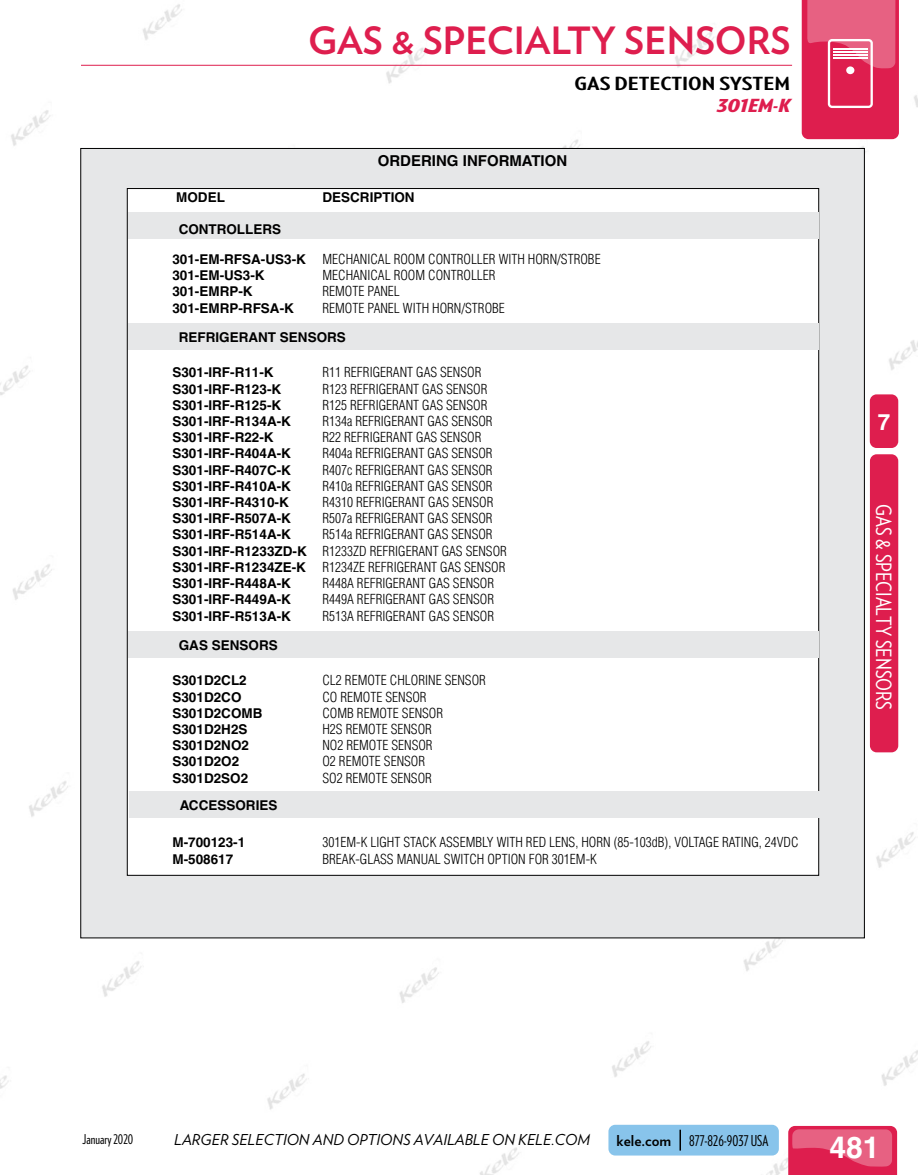
<style>
.page{position:relative;width:918px;height:1175px;background:#fff}
.page>*{position:absolute;margin:0;border:0;box-sizing:border-box;transform-origin:0 0}
.t1{font:700 37.5px "Verlag";color:#de1e4e}
.t2{font:700 30px "Helvetica";color:#fff}
.t3{font:700 22.5px "Helvetica";color:#fff}
.t4{font:21px "Verlag Condensed";color:#fff}
.t5{font:700 18px "Verlag Compressed";color:#000;scale:1.63 1}
.t6{font:italic 900 18px "Verlag Compressed";color:#de1e4e;scale:1.47 1}
.t7{font:italic 15px "Verlag";color:#000}
.t8{font:15px "Verlag Compressed";color:#000}
.t9{font:700 15px "Helvetica";color:#000}
.t10{font:300 condensed 13.5px/16.2px "Helvetica";color:#000}
.t11{font:700 13.5px "Helvetica";color:#000}
.t12{font:13.5px "Verlag Compressed";color:#000}
.s1{font-weight:700;font-stretch:normal}
.s2{font-family:"Verlag";font-weight:700}
</style>
<div class="page">
<img style="left:0;top:0;width:918px;height:1174px">
<div style="left:608px;top:1124px;width:171px;height:31px;background:#88c4eb;border-radius:7px"></div>
<hr style="left:679px;top:1129px;width:2px;height:21px;background:#000">
<div style="left:81px;top:1131px;width:89px;height:18px;background:#fff"></div>
<div style="left:81px;top:148px;width:783px;height:790px;background:#e6e7e8"></div>
<div style="left:127px;top:188px;width:692px;height:687px;background:#fff"></div>
<div style="left:128px;top:212px;width:690px;height:27px;background:#e6e7e8"></div>
<div style="left:128px;top:323px;width:690px;height:27px;background:#e6e7e8"></div>
<div style="left:128px;top:631px;width:690px;height:26px;background:#e6e7e8"></div>
<div style="left:129px;top:791px;width:690px;height:26px;background:#e6e7e8"></div>
<hr style="left:81px;top:65px;width:711px;height:1px;background:#de1e4e">
<svg style="left:788px;top:1125px;width:109px;height:49px;background:#e3456c"></svg>
<div style="left:870px;top:394px;width:28px;height:54px;background:#de1e4e;border-radius:7px"></div>
<div style="left:870px;top:454px;width:28px;height:298px;background:#de1e4e;border-radius:7px"></div>
<svg style="left:802px;top:0;width:97px;height:139px;background:#e13762"></svg>
<div style="left:828px;top:39px;width:45px;height:69px;border:2px solid #fff;border-radius:3px"></div>
<div style="left:846px;top:66px;width:8px;height:8px;background:#fff;border-radius:50%"></div>
<hr style="left:833px;top:48px;width:35px;height:2px;background:#fff">
<hr style="left:833px;top:52px;width:35px;height:1px;background:#fff">
<hr style="left:833px;top:55px;width:35px;height:1px;background:#fff">
<hr style="left:833px;top:58px;width:35px;height:1px;background:#fff">
<h1 class="t1" style="left:308px;top:18px;width:484px">GAS &amp; SPECIALTY SENSORS</h1>
<h3 class="t5" style="left:574px;top:73px;width:134px">GAS DETECTION SYSTEM</h3>
<h3 class="t6" style="left:717px;top:94px;width:51px">301EM-K</h3>
<p class="t9" style="left:378px;top:152px;width:191px">ORDERING INFORMATION</p>
<p class="t11" style="left:176px;top:189px;width:50px">MODEL</p>
<p class="t11" style="left:322px;top:189px;width:94px">DESCRIPTION</p>
<p class="t11" style="left:179px;top:221px;width:104px">CONTROLLERS</p>
<p class="t10" style="left:172px;top:251px;width:430px"><span class="s1">301-EM-RFSA-US3-K</span> MECHANICAL ROOM CONTROLLER WITH HORN/STROBE<br><span class="s1">301-EM-US3-K</span></p>
<p class="t10" style="left:322px;top:267px;width:175px">MECHANICAL ROOM CONTROLLER</p>
<p class="t11" style="left:172px;top:283px;width:82px">301-EMRP-K</p>
<p class="t10" style="left:322px;top:283px;width:79px">REMOTE PANEL</p>
<p class="t11" style="left:172px;top:299px;width:123px">301-EMRP-RFSA-K</p>
<p class="t10" style="left:322px;top:299px;width:184px">REMOTE PANEL WITH HORN/STROBE</p>
<p class="t11" style="left:179px;top:329px;width:169px">REFRIGERANT SENSORS</p>
<p class="t11" style="left:172px;top:364px;width:103px">S301-IRF-R11-K</p>
<p class="t10" style="left:322px;top:364px;width:160px">R11 REFRIGERANT GAS SENSOR</p>
<p class="t11" style="left:172px;top:380px;width:110px">S301-IRF-R123-K</p>
<p class="t10" style="left:322px;top:380px;width:166px">R123 REFRIGERANT GAS SENSOR</p>
<p class="t11" style="left:172px;top:397px;width:110px">S301-IRF-R125-K</p>
<p class="t10" style="left:322px;top:397px;width:166px">R125 REFRIGERANT GAS SENSOR</p>
<p class="t11" style="left:172px;top:413px;width:120px">S301-IRF-R134A-K</p>
<p class="t10" style="left:322px;top:413px;width:172px">R134a REFRIGERANT GAS SENSOR</p>
<p class="t11" style="left:172px;top:429px;width:103px">S301-IRF-R22-K</p>
<p class="t10" style="left:322px;top:429px;width:160px">R22 REFRIGERANT GAS SENSOR</p>
<p class="t11" style="left:172px;top:445px;width:120px">S301-IRF-R404A-K</p>
<p class="t10" style="left:322px;top:445px;width:172px">R404a REFRIGERANT GAS SENSOR</p>
<p class="t11" style="left:172px;top:461px;width:120px">S301-IRF-R407C-K</p>
<p class="t10" style="left:322px;top:461px;width:172px">R407c REFRIGERANT GAS SENSOR</p>
<p class="t11" style="left:172px;top:478px;width:120px">S301-IRF-R410A-K</p>
<p class="t10" style="left:322px;top:478px;width:172px">R410a REFRIGERANT GAS SENSOR</p>
<p class="t11" style="left:172px;top:494px;width:118px">S301-IRF-R4310-K</p>
<p class="t10" style="left:322px;top:494px;width:172px">R4310 REFRIGERANT GAS SENSOR</p>
<p class="t11" style="left:172px;top:510px;width:120px">S301-IRF-R507A-K</p>
<p class="t10" style="left:322px;top:510px;width:172px">R507a REFRIGERANT GAS SENSOR</p>
<p class="t11" style="left:172px;top:526px;width:120px">S301-IRF-R514A-K</p>
<p class="t10" style="left:172px;top:526px;width:336px;text-indent:150px">R514a REFRIGERANT GAS SENSOR <span class="s1">S301-IRF-R1233ZD-K</span> R1233ZD REFRIGERANT GAS SENSOR <span class="s1">S301-IRF-R1234ZE-K</span> R1234ZE REFRIGERANT GAS SENSOR <span class="s1">S301-IRF-R448A-K</span></p>
<p class="t10" style="left:322px;top:575px;width:173px">R448A REFRIGERANT GAS SENSOR</p>
<p class="t11" style="left:172px;top:591px;width:120px">S301-IRF-R449A-K</p>
<p class="t10" style="left:322px;top:591px;width:173px">R449A REFRIGERANT GAS SENSOR</p>
<p class="t11" style="left:172px;top:607px;width:120px">S301-IRF-R513A-K</p>
<p class="t10" style="left:322px;top:607px;width:173px">R513A REFRIGERANT GAS SENSOR</p>
<p class="t11" style="left:179px;top:636px;width:101px">GAS SENSORS</p>
<p class="t11" style="left:172px;top:672px;width:76px">S301D2CL2</p>
<p class="t10" style="left:322px;top:672px;width:165px">CL2 REMOTE CHLORINE SENSOR</p>
<p class="t11" style="left:172px;top:688px;width:71px">S301D2CO</p>
<p class="t10" style="left:322px;top:688px;width:106px">CO REMOTE SENSOR</p>
<p class="t11" style="left:172px;top:704px;width:92px">S301D2COMB</p>
<p class="t10" style="left:322px;top:704px;width:122px">COMB REMOTE SENSOR</p>
<p class="t11" style="left:172px;top:721px;width:77px">S301D2H2S</p>
<p class="t10" style="left:322px;top:721px;width:111px">H2S REMOTE SENSOR</p>
<p class="t11" style="left:172px;top:737px;width:78px">S301D2NO2</p>
<p class="t10" style="left:322px;top:737px;width:112px">NO2 REMOTE SENSOR</p>
<p class="t11" style="left:172px;top:753px;width:68px">S301D2O2</p>
<p class="t10" style="left:322px;top:753px;width:104px">O2 REMOTE SENSOR</p>
<p class="t11" style="left:172px;top:769px;width:77px">S301D2SO2</p>
<p class="t10" style="left:322px;top:769px;width:111px">SO2 REMOTE SENSOR</p>
<p class="t11" style="left:180px;top:797px;width:99px">ACCESSORIES</p>
<p class="t11" style="left:172px;top:834px;width:74px">M-700123-1</p>
<p class="t10" style="left:322px;top:834px;width:478px">301EM-K LIGHT STACK ASSEMBLY WITH RED LENS, HORN (85-103dB), VOLTAGE RATING, 24VDC</p>
<p class="t11" style="left:172px;top:850px;width:62px">M-508617</p>
<p class="t10" style="left:322px;top:850px;width:276px">BREAK-GLASS MANUAL SWITCH OPTION FOR 301EM-K</p>
<h3 class="t3" style="left:878px;top:408px;width:14px">7</h3>
<h3 class="t4" style="left:896px;top:504px;width:207px;rotate:90deg">GAS &amp; SPECIALTY SENSORS</h3>
<p class="t12" style="left:82px;top:1131px;width:52px">January 2020</p>
<p class="t7" style="left:174px;top:1130px;width:417px">LARGER SELECTION AND OPTIONS AVAILABLE ON KELE.COM</p>
<p class="t8" style="left:617px;top:1131px;width:153px"><span class="s2">kele.com</span> 877-826-9037 USA</p>
<h2 class="t2" style="left:829px;top:1129px;width:52px">481</h2>
</div>
